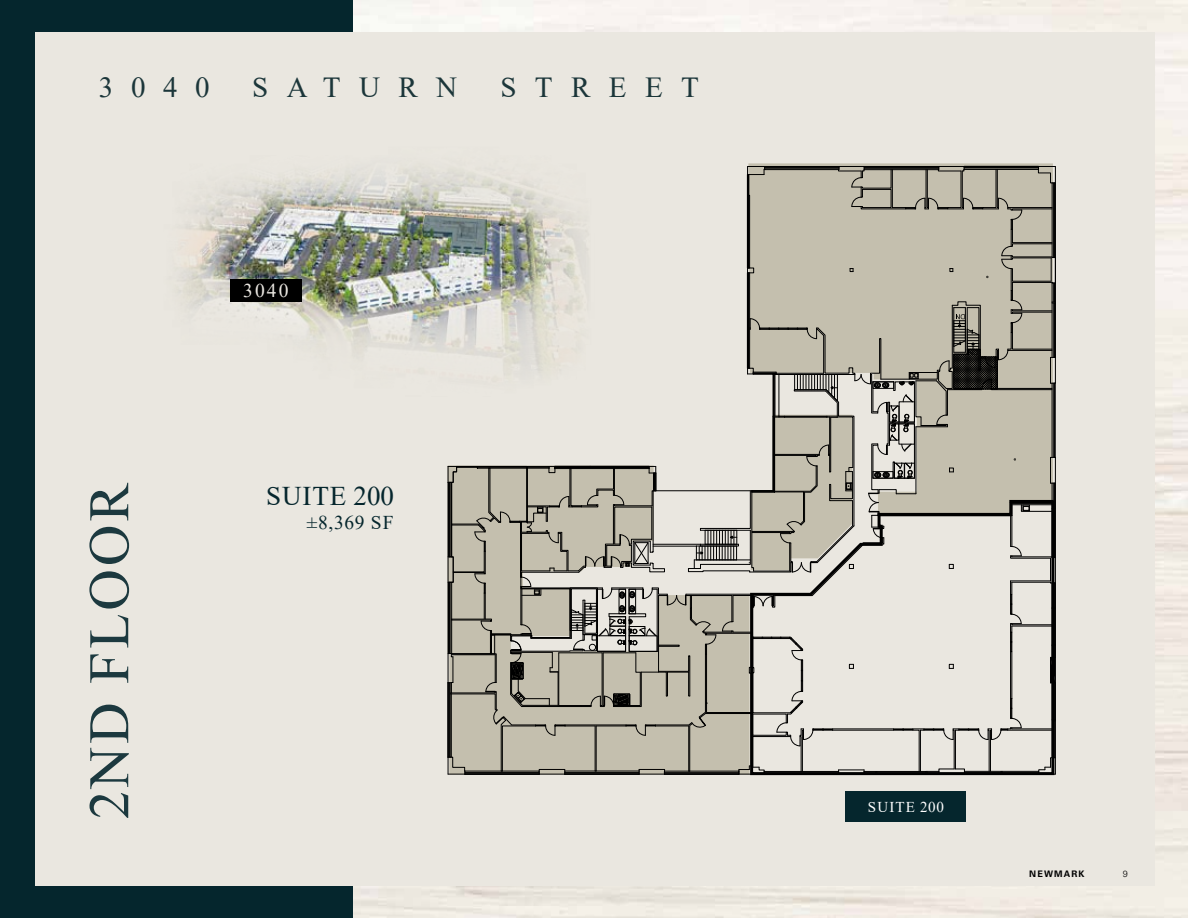
<style>
.page{position:relative;width:1188px;height:918px;background:#fff}
.page>*{position:absolute;margin:0;border:0;box-sizing:border-box;transform-origin:0 0}
.t1{font:57.3px "Times New Roman";letter-spacing:.055em;color:#05262d}
.t2{font:29.1px "Times New Roman";letter-spacing:.635em;color:#05262d}
.t3{font:27px "Times New Roman";letter-spacing:.035em;color:#05262d}
.t4{font:19.5px "Times New Roman";color:#05262d}
.t5{font:19.5px "Times New Roman";color:#ebe8e2}
.t6{font:15px "Times New Roman";letter-spacing:.075em;color:#fff}
.t7{font:700 9px "Univers LT Pro 65";letter-spacing:.125em;color:#000}
.t8{font:300 9px "Univers LT Pro 45";color:#000}
</style>
<div class="page">
<img style="left:352px;top:0;width:836px;height:918px">
<div style="left:0;top:0;width:352px;height:918px;background:#05262d"></div>
<div style="left:35px;top:32px;width:1120px;height:854px;background:#eae7e0"></div>
<img style="left:177px;top:169px;width:245px;height:184px">
<div style="left:230px;top:279px;width:72px;height:22px;background:#000"></div>
<svg style="left:422px;top:166px;width:634px;height:609px"></svg>
<div style="left:846px;top:792px;width:120px;height:30px;background:#05262d"></div>
<svg style="left:749px;top:498px;width:307px;height:278px"></svg>
<p class="t2" style="left:98px;top:67px;width:113px">3040</p>
<p class="t2" style="left:252px;top:67px;width:207px">SATURN</p>
<p class="t2" style="left:500px;top:67px;width:200px">STREET</p>
<h1 class="t1" style="left:69px;top:819px;width:338px;rotate:-90deg">2ND FLOOR</h1>
<p class="t5" style="left:243px;top:276px;width:47px">3040</p>
<p class="t3" style="left:266px;top:477px;width:129px">SUITE 200</p>
<p class="t4" style="left:307px;top:509px;width:88px">±8,369 SF</p>
<p class="t6" style="left:868px;top:796px;width:77px">SUITE 200</p>
<p class="t7" style="left:1029px;top:867px;width:57px">NEWMARK</p>
<p class="t8" style="left:1123px;top:867px;width:7px">9</p>
</div>
